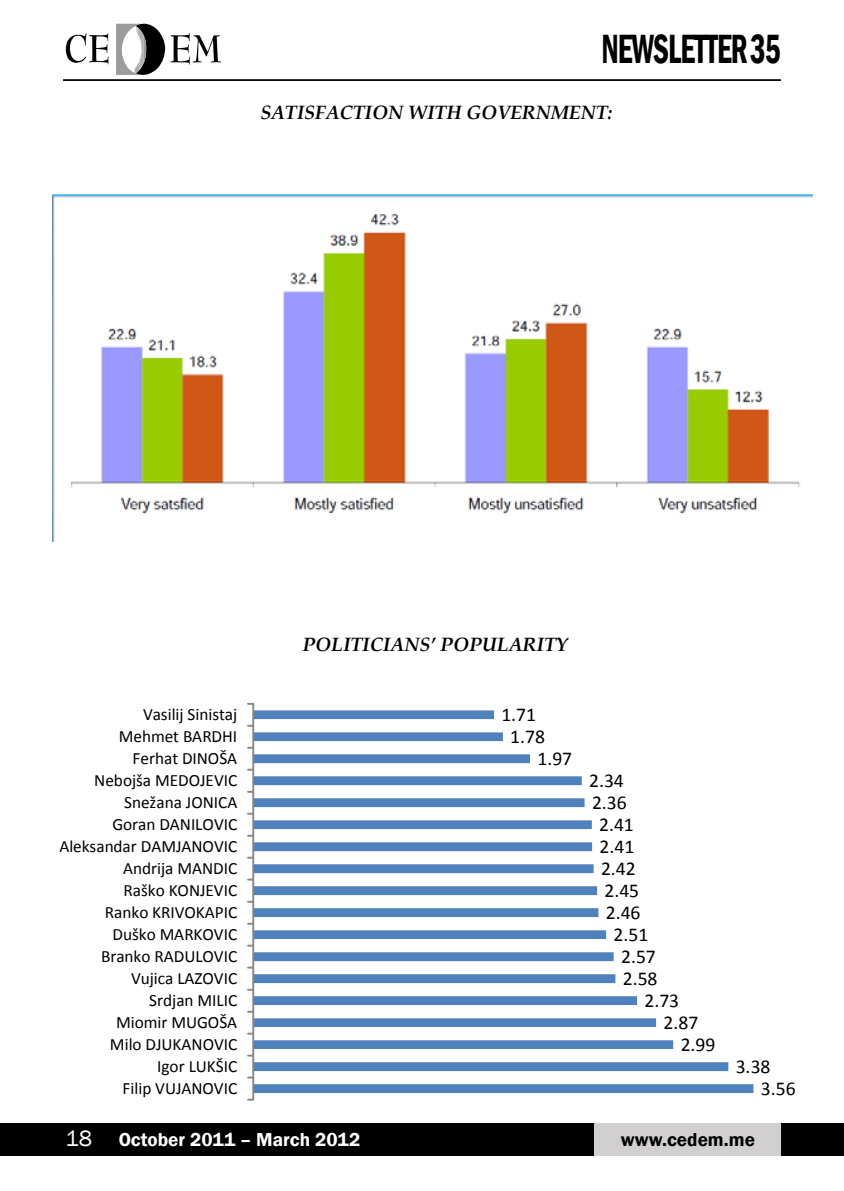
<style>
.page{position:relative;width:844px;height:1191px;background:#fff}
.page>*{position:absolute;margin:0;border:0;box-sizing:border-box;transform-origin:0 0}
.t1{font:600 condensed 42px "Franklin Gothic";letter-spacing:-.025em;color:#000;scale:.74 1}
.t2{font:19.6px "Calibri";letter-spacing:-.005em;color:#000}
.t3{font:italic 700 19.25px "Book Antiqua";color:#000}
.t4{font:600 19.25px "Franklin Gothic";color:#fff}
.t5{font:600 19.25px "Franklin Gothic";color:#000}
.t6{font:17.32px "Calibri";color:#000}
.s1{font-weight:400;font-size:22.75px}
</style>
<div class="page">
<hr style="left:63px;top:79px;width:717px;height:2px;background:#000">
<svg style="left:65px;top:33px;width:43px;height:31px"></svg>
<svg style="left:116px;top:24px;width:105px;height:51px"></svg>
<div style="left:0;top:1123px;width:843px;height:32px;background:#000"></div>
<div style="left:594px;top:1123px;width:186px;height:32px;background:#d1cfcf"></div>
<hr style="left:843px;top:1123px;width:1px;height:32px;background:#000">
<svg style="left:254px;top:710px;width:499px;height:383px"></svg>
<div style="left:253px;top:703px;width:1px;height:396px;border:1px solid #868686"></div>
<img style="left:52px;top:194px;width:760px;height:348px">
<h1 class="t1" style="left:601px;top:21px;width:244px">NEWSLETTER 35</h1>
<p class="t3" style="left:260px;top:99px;width:353px">SATISFACTION WITH GOVERNMENT:</p>
<p class="t3" style="left:302px;top:630px;width:267px">POLITICIANS’ POPULARITY</p>
<p class="t6" style="left:143px;top:703px;width:96px">Vasilij Sinistaj</p>
<p class="t2" style="left:501px;top:702px;width:36px">1.71</p>
<p class="t6" style="left:119px;top:725px;width:120px">Mehmet BARDHI</p>
<p class="t2" style="left:510px;top:724px;width:36px">1.78</p>
<p class="t6" style="left:133px;top:747px;width:106px">Ferhat DINOŠA</p>
<p class="t2" style="left:537px;top:746px;width:36px">1.97</p>
<p class="t6" style="left:94px;top:769px;width:144px">Nebojša MEDOJEVIC</p>
<p class="t2" style="left:589px;top:768px;width:36px">2.34</p>
<p class="t6" style="left:124px;top:791px;width:115px">Snežana JONICA</p>
<p class="t2" style="left:592px;top:790px;width:36px">2.36</p>
<p class="t6" style="left:112px;top:813px;width:126px">Goran DANILOVIC</p>
<p class="t2" style="left:599px;top:812px;width:36px">2.41</p>
<p class="t6" style="left:59px;top:835px;width:179px">Aleksandar DAMJANOVIC</p>
<p class="t2" style="left:599px;top:834px;width:36px">2.41</p>
<p class="t6" style="left:123px;top:857px;width:115px">Andrija MANDIC</p>
<p class="t2" style="left:601px;top:856px;width:36px">2.42</p>
<p class="t6" style="left:124px;top:879px;width:115px">Raško KONJEVIC</p>
<p class="t2" style="left:604px;top:878px;width:36px">2.45</p>
<p class="t6" style="left:105px;top:901px;width:134px">Ranko KRIVOKAPIC</p>
<p class="t2" style="left:605px;top:900px;width:36px">2.46</p>
<p class="t6" style="left:112px;top:923px;width:126px">Duško MARKOVIC</p>
<p class="t2" style="left:613px;top:922px;width:36px">2.51</p>
<p class="t6" style="left:101px;top:945px;width:138px">Branko RADULOVIC</p>
<p class="t2" style="left:621px;top:944px;width:36px">2.57</p>
<p class="t6" style="left:131px;top:967px;width:108px">Vujica LAZOVIC</p>
<p class="t2" style="left:622px;top:966px;width:36px">2.58</p>
<p class="t6" style="left:149px;top:989px;width:90px">Srdjan MILIC</p>
<p class="t2" style="left:644px;top:988px;width:36px">2.73</p>
<p class="t6" style="left:116px;top:1011px;width:123px">Miomir MUGOŠA</p>
<p class="t2" style="left:663px;top:1010px;width:36px">2.87</p>
<p class="t6" style="left:110px;top:1033px;width:129px">Milo DJUKANOVIC</p>
<p class="t2" style="left:680px;top:1032px;width:36px">2.99</p>
<p class="t6" style="left:157px;top:1054px;width:81px">Igor LUKŠIC</p>
<p class="t2" style="left:735px;top:1054px;width:36px">3.38</p>
<p class="t6" style="left:122px;top:1076px;width:116px">Filip VUJANOVIC</p>
<p class="t2" style="left:760px;top:1076px;width:36px">3.56</p>
<p class="t4" style="left:66px;top:1127px;width:296px"><span class="s1">18</span> October 2011 – March 2012</p>
<p class="t5" style="left:620px;top:1127px;width:135px">www.cedem.me</p>
</div>
